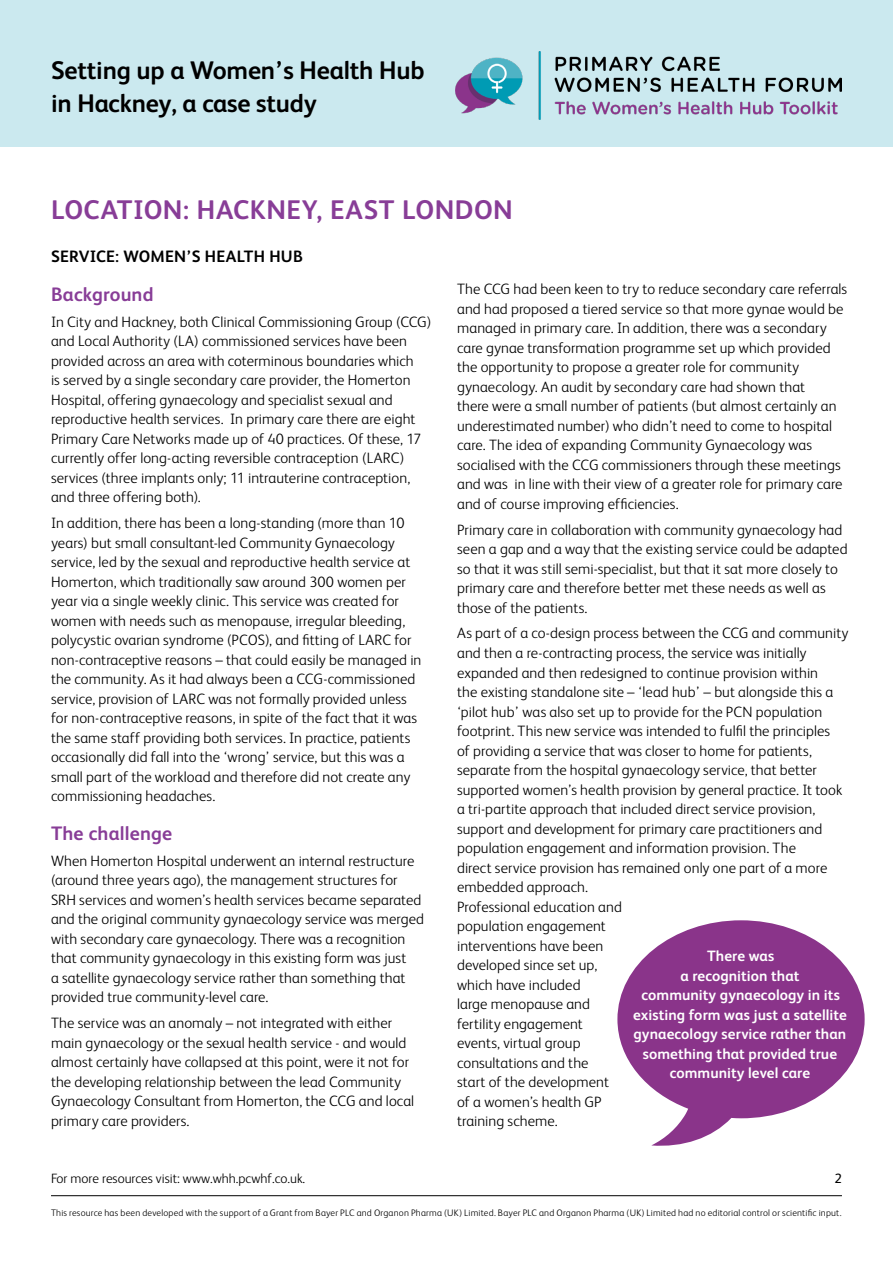
<style>
.page{position:relative;width:893px;height:1263px;background:#fff}
.page>*{position:absolute;margin:0;border:0;box-sizing:border-box;transform-origin:0 0}
.t1{font:700 27px "FS Albert";letter-spacing:.02em;color:#883d97}
.t2{font:700 25.5px/33px "FS Albert";letter-spacing:-.01em;color:#000}
.t3{font:700 19.5px "FS Albert";letter-spacing:.005em;color:#883d97}
.t4{font:700 16.5px "FS Albert";letter-spacing:.01em;color:#000}
.t5{font:300 15px/19.5px "FS Albert";letter-spacing:.005em;color:#000}
.t6{font:700 15px/19.5px "FS Albert";letter-spacing:.005em;color:#fff;text-align:center}
.t7{font:300 13.5px "FS Albert";color:#000}
.t8{font:13.5px "FS Albert";color:#000}
.t9{font:300 9.45px "FS Albert";letter-spacing:.02em;color:#000}
</style>
<div class="page">
<hr style="left:51px;top:1195px;width:791px;height:1px;background:#000">
<div style="left:0;top:0;width:893px;height:147px;background:#cbe9ef"></div>
<img style="left:455px;top:51px;width:387px;height:68px">
<svg style="left:617px;top:920px;width:248px;height:226px;fill:#8a348a"></svg>
<h2 class="t2" style="left:51px;top:52px;width:375px">Setting up a Women’s Health Hub in Hackney, a case study</h2>
<h1 class="t1" style="left:51px;top:191px;width:463px">LOCATION: HACKNEY, EAST LONDON</h1>
<p class="t4" style="left:51px;top:245px;width:253px">SERVICE: WOMEN’S HEALTH HUB</p>
<h3 class="t3" style="left:51px;top:281px;width:104px">Background</h3>
<p class="t5" style="left:51px;top:311px;width:382px">In City and Hackney, both Clinical Commissioning Group (CCG) and Local Authority (LA) commissioned services have been provided across an area with coterminous boundaries which<br>is served by a single secondary care provider, the Homerton Hospital, offering gynaecology and specialist sexual and reproductive health services. In primary care there are eight Primary Care Networks made up of 40 practices. Of these, 17 currently offer long-acting reversible contraception (LARC) services (three implants only; 11 intrauterine contraception, and three offering both).</p>
<p class="t5" style="left:51px;top:513px;width:372px">In addition, there has been a long-standing (more than 10 years) but small consultant-led Community Gynaecology service, led by the sexual and reproductive health service at Homerton, which traditionally saw around 300 women per year via a single weekly clinic. This service was created for women with needs such as menopause, irregular bleeding, polycystic ovarian syndrome (PCOS), and fitting of LARC for non-contraceptive reasons – that could easily be managed in the community. As it had always been a CCG-commissioned service, provision of LARC was not formally provided unless for non-contraceptive reasons, in spite of the fact that it was the same staff providing both services. In practice, patients occasionally did fall into the ‘wrong’ service, but this was a small part of the workload and therefore did not create any commissioning headaches.</p>
<h3 class="t3" style="left:51px;top:820px;width:123px">The challenge</h3>
<p class="t5" style="left:51px;top:850px;width:375px">When Homerton Hospital underwent an internal restructure (around three years ago), the management structures for SRH services and women’s health services became separated and the original community gynaecology service was merged with secondary care gynaecology. There was a recognition that community gynaecology in this existing form was just<br>a satellite gynaecology service rather than something that provided true community-level care.</p>
<p class="t5" style="left:51px;top:1013px;width:365px">The service was an anomaly – not integrated with either main gynaecology or the sexual health service - and would almost certainly have collapsed at this point, were it not for the developing relationship between the lead Community Gynaecology Consultant from Homerton, the CCG and local primary care providers.</p>
<p class="t5" style="left:457px;top:279px;width:392px">The CCG had been keen to try to reduce secondary care referrals and had proposed a tiered service so that more gynae would be managed in primary care. In addition, there was a secondary care gynae transformation programme set up which provided the opportunity to propose a greater role for community gynaecology. An audit by secondary care had shown that<br>there were a small number of patients (but almost certainly an underestimated number) who didn’t need to come to hospital care. The idea of expanding Community Gynaecology was socialised with the CCG commissioners through these meetings and was in line with their view of a greater role for primary care and of course improving efficiencies.</p>
<p class="t5" style="left:457px;top:519px;width:392px">Primary care in collaboration with community gynaecology had seen a gap and a way that the existing service could be adapted so that it was still semi-specialist, but that it sat more closely to primary care and therefore better met these needs as well as those of the patients.</p>
<p class="t5" style="left:457px;top:623px;width:393px">As part of a co-design process between the CCG and community and then a re-contracting process, the service was initially expanded and then redesigned to continue provision within<br>the existing standalone site – ‘lead hub’ – but alongside this a ‘pilot hub’ was also set up to provide for the PCN population footprint. This new service was intended to fulfil the principles<br>of providing a service that was closer to home for patients, separate from the hospital gynaecology service, that better supported women’s health provision by general practice. It took a tri-partite approach that included direct service provision, support and development for primary care practitioners and population engagement and information provision. The<br>direct service provision has remained only one part of a more embedded approach.<br>Professional education and<br>population engagement<br>interventions have been<br>developed since set up,<br>which have included<br>large menopause and<br>fertility engagement<br>events, virtual group<br>consultations and the<br>start of the development<br>of a women’s health GP<br>training scheme.</p>
<p class="t6" style="left:633px;top:946px;width:215px">There was<br>a recognition that<br>community gynaecology in its existing form was just a satellite gynaecology service rather than something that provided true community level care</p>
<p class="t7" style="left:51px;top:1169px;width:256px">For more resources visit: www.whh.pcwhf.co.uk.</p>
<p class="t8" style="left:834px;top:1169px;width:9px">2</p>
<p class="t9" style="left:51px;top:1207px;width:792px">This resource has been developed with the support of a Grant from Bayer PLC and Organon Pharma (UK) Limited. Bayer PLC and Organon Pharma (UK) Limited had no editorial control or scientific input.</p>
</div>
